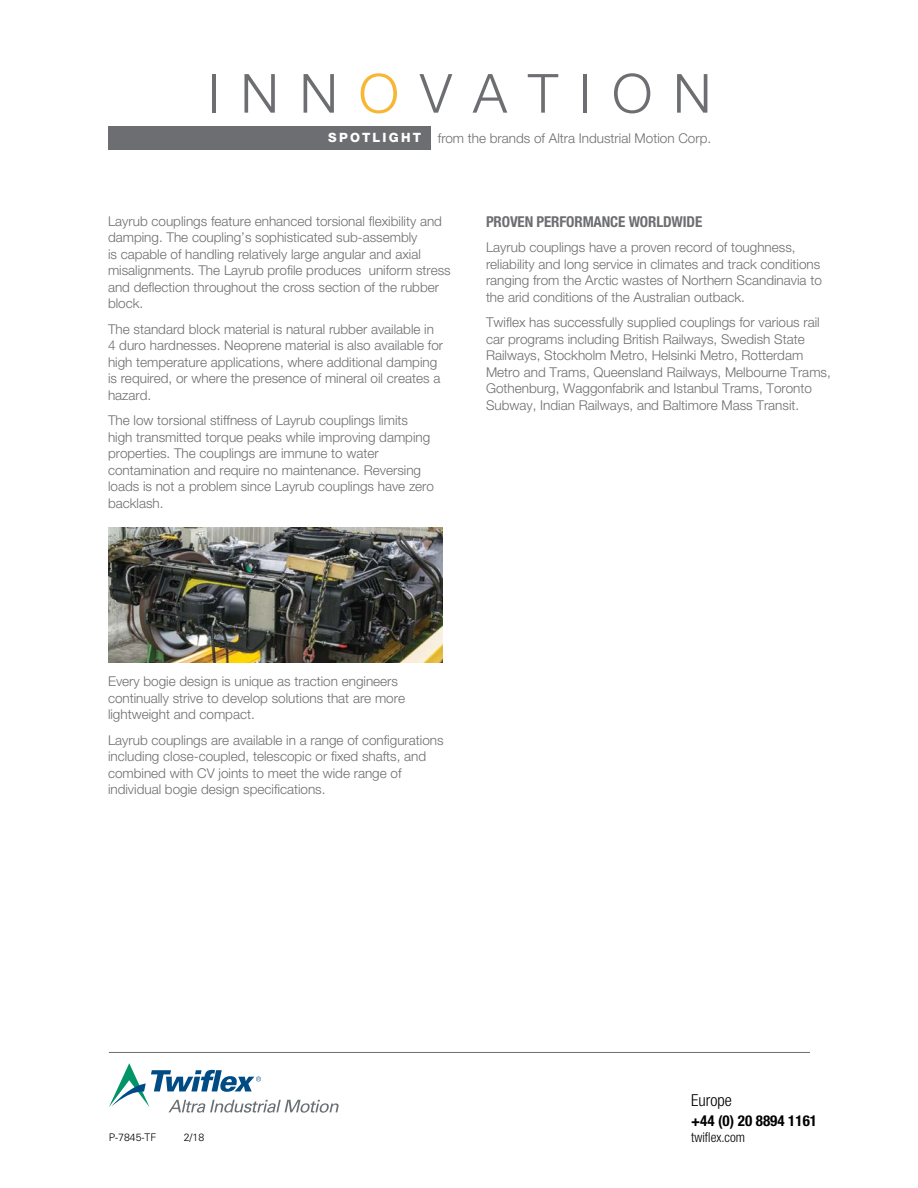
<style>
.page{position:relative;width:918px;height:1188px;background:#fff}
.page>*{position:absolute;margin:0;border:0;box-sizing:border-box;transform-origin:0 0}
.t1{font:300 54px "Helvetica Neue LT Std";letter-spacing:.39em;color:#6d6e71}
.t2{font:300 condensed 16.5px "Helvetica Neue LT Std";color:#000}
._05-Back-Body{font:700 condensed 15px "Helvetica Neue LT Std";letter-spacing:-.01em;color:#6d6e71}
.t3{font:700 condensed 15px "Helvetica Neue LT Std";color:#000}
._05-Back-Body-2{font:300 13.5px/16.5px "Helvetica Neue LT Std";color:#6d6e71}
.t4{font:300 condensed 13.5px "Helvetica Neue LT Std";color:#000}
.t5{font:800 12.75px "Helvetica Neue LT Std";letter-spacing:.17em;color:#fff}
.t6{font:300 10.5px "Univers LT Std";color:#000}
.s1{color:#f7b633}
</style>
<div class="page">
<hr style="left:109px;top:1052px;width:701px;height:1px;background:#6d6e71">
<div style="left:108px;top:126px;width:322px;height:23px;background:#6d6e71"></div>
<img style="left:108px;top:528px;width:334px;height:135px">
<svg style="left:109px;top:1063px;width:230px;height:50px"></svg>
<h1 class="t1" style="left:208px;top:60px;width:505px">INN<span class="s1">O</span>VATION</h1>
<p class="t5" style="left:328px;top:130px;width:94px">SPOTLIGHT</p>
<p class="_05-Back-Body-2" style="left:438px;top:130px;width:275px">from the brands of Altra Industrial Motion Corp.</p>
<p class="_05-Back-Body-2" style="left:108px;top:212px;width:344px">Layrub couplings feature enhanced torsional flexibility and damping. The coupling’s sophisticated sub-assembly<br>is capable of handling relatively large angular and axial misalignments. The Layrub profile produces uniform stress and deflection throughout the cross section of the rubber block.</p>
<p class="_05-Back-Body-2" style="left:108px;top:320px;width:337px">The standard block material is natural rubber available in 4 duro hardnesses. Neoprene material is also available for high temperature applications, where additional damping is required, or where the presence of mineral oil creates a hazard.</p>
<p class="_05-Back-Body-2" style="left:108px;top:412px;width:328px">The low torsional stiffness of Layrub couplings limits high transmitted torque peaks while improving damping properties. The couplings are immune to water contamination and require no maintenance. Reversing loads is not a problem since Layrub couplings have zero backlash.</p>
<p class="_05-Back-Body" style="left:486px;top:212px;width:218px">PROVEN PERFORMANCE WORLDWIDE</p>
<p class="_05-Back-Body-2" style="left:486px;top:239px;width:337px">Layrub couplings have a proven record of toughness, reliability and long service in climates and track conditions ranging from the Arctic wastes of Northern Scandinavia to the arid conditions of the Australian outback.</p>
<p class="_05-Back-Body-2" style="left:486px;top:314px;width:346px">Twiflex has successfully supplied couplings for various rail car programs including British Railways, Swedish State Railways, Stockholm Metro, Helsinki Metro, Rotterdam Metro and Trams, Queensland Railways, Melbourne Trams, Gothenburg, Waggonfabrik and Istanbul Trams, Toronto Subway, Indian Railways, and Baltimore Mass Transit.</p>
<p class="_05-Back-Body-2" style="left:108px;top:673px;width:299px">Every bogie design is unique as traction engineers continually strive to develop solutions that are more lightweight and compact.</p>
<p class="_05-Back-Body-2" style="left:108px;top:731px;width:337px">Layrub couplings are available in a range of configurations including close-coupled, telescopic or fixed shafts, and combined with CV joints to meet the wide range of individual bogie design specifications.</p>
<p class="t6" style="left:109px;top:1131px;width:49px">P-7845-TF</p>
<p class="t6" style="left:184px;top:1131px;width:22px">2/18</p>
<p class="t2" style="left:691px;top:1091px;width:42px">Europe</p>
<p class="t3" style="left:691px;top:1112px;width:127px">+44 (0) 20 8894 1161</p>
<p class="t4" style="left:691px;top:1130px;width:55px">twiflex.com</p>
</div>
